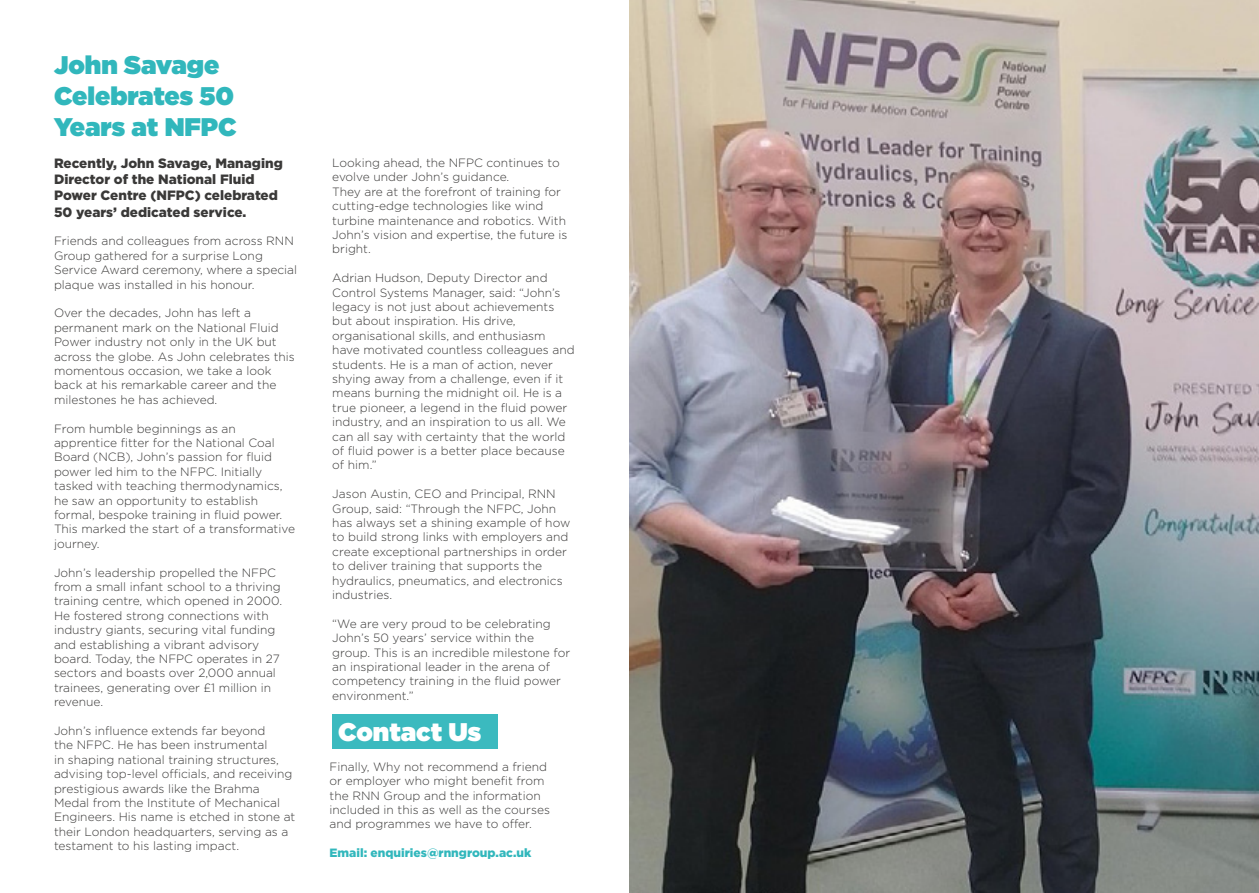
<style>
.page{position:relative;width:1259px;height:893px;background:#fff}
.page>*{position:absolute;margin:0;border:0;box-sizing:border-box;transform-origin:0 0}
.t1{font:900 25.5px/30.6px "Gotham";color:#31b7bc}
.t2{font:900 25.5px "Gotham";color:#fff}
.t3{font:900 13.5px/16.2px "Gotham";color:#3a3938}
.t4{font:300 12px/14.4px "Gotham";color:#3a3938}
.t5{font:900 12px "Gotham";color:#31b7bc}
</style>
<div class="page">
<div style="left:332px;top:714px;width:165px;height:34px;background:#3bbabf"></div>
<img style="left:629px;top:0;width:630px;height:893px">
<h2 class="t1" style="left:54px;top:50px;width:184px">John Savage<br>Celebrates 50<br>Years at NFPC</h2>
<p class="t3" style="left:54px;top:155px;width:230px">Recently, John Savage, Managing<br>Director of the National Fluid<br>Power Centre (NFPC) celebrated<br>50 years’ dedicated service.</p>
<p class="t4" style="left:54px;top:234px;width:245px">Friends and colleagues from across RNN Group gathered for a surprise Long Service Award ceremony, where a special plaque was installed in his honour.</p>
<p class="t4" style="left:54px;top:306px;width:242px">Over the decades, John has left a permanent mark on the National Fluid Power industry not only in the UK but across the globe. As John celebrates this momentous occasion, we take a look back at his remarkable career and the milestones he has achieved.</p>
<p class="t4" style="left:54px;top:421px;width:242px">From humble beginnings as an apprentice ftter for the National Coal Board (NCB), John’s passion for fuid power led him to the NFPC. Initially tasked with teaching thermodynamics, he saw an opportunity to establish formal, bespoke training in fuid power.<br>This marked the start of a transformative journey.</p>
<p class="t4" style="left:54px;top:565px;width:230px">John’s leadership propelled the NFPC from a small infant school to a thriving training centre, which opened in 2000.<br>He fostered strong connections with industry giants, securing vital funding and establishing a vibrant advisory board. Today, the NFPC operates in 27 sectors and boasts over 2,000 annual trainees, generating over £1 million in revenue.</p>
<p class="t4" style="left:54px;top:723px;width:243px">John’s infuence extends far beyond<br>the NFPC. He has been instrumental<br>in shaping national training structures, advising top-level ofcials, and receiving prestigious awards like the Brahma Medal from the Institute of Mechanical Engineers. His name is etched in stone at their London headquarters, serving as a testament to his lasting impact.</p>
<p class="t4" style="left:332px;top:155px;width:237px">Looking ahead, the NFPC continues to evolve under John’s guidance.<br>They are at the forefront of training for cutting-edge technologies like wind turbine maintenance and robotics. With John’s vision and expertise, the future is bright.</p>
<p class="t4" style="left:332px;top:270px;width:244px">Adrian Hudson, Deputy Director and Control Systems Manager, said: “John’s legacy is not just about achievements but about inspiration. His drive, organisational skills, and enthusiasm have motivated countless colleagues and students. He is a man of action, never shying away from a challenge, even if it means burning the midnight oil. He is a true pioneer, a legend in the fuid power industry, and an inspiration to us all. We can all say with certainty that the world of fuid power is a better place because of him.”</p>
<p class="t4" style="left:332px;top:486px;width:240px">Jason Austin, CEO and Principal, RNN Group, said: “Through the NFPC, John has always set a shining example of how to build strong links with employers and create exceptional partnerships in order to deliver training that supports the hydraulics, pneumatics, and electronics industries.</p>
<p class="t4" style="left:332px;top:616px;width:239px">“We are very proud to be celebrating John’s 50 years’ service within the group. This is an incredible milestone for an inspirational leader in the arena of competency training in the fuid power environment.”</p>
<h2 class="t2" style="left:338px;top:713px;width:144px">Contact Us</h2>
<p class="t4" style="left:330px;top:759px;width:222px">Finally, Why not recommend a friend or employer who might beneft from the RNN Group and the information included in this as well as the courses and programmes we have to ofer.</p>
<p class="t5" style="left:330px;top:845px;width:203px">Email: enquiries@rnngroup.ac.uk</p>
</div>
